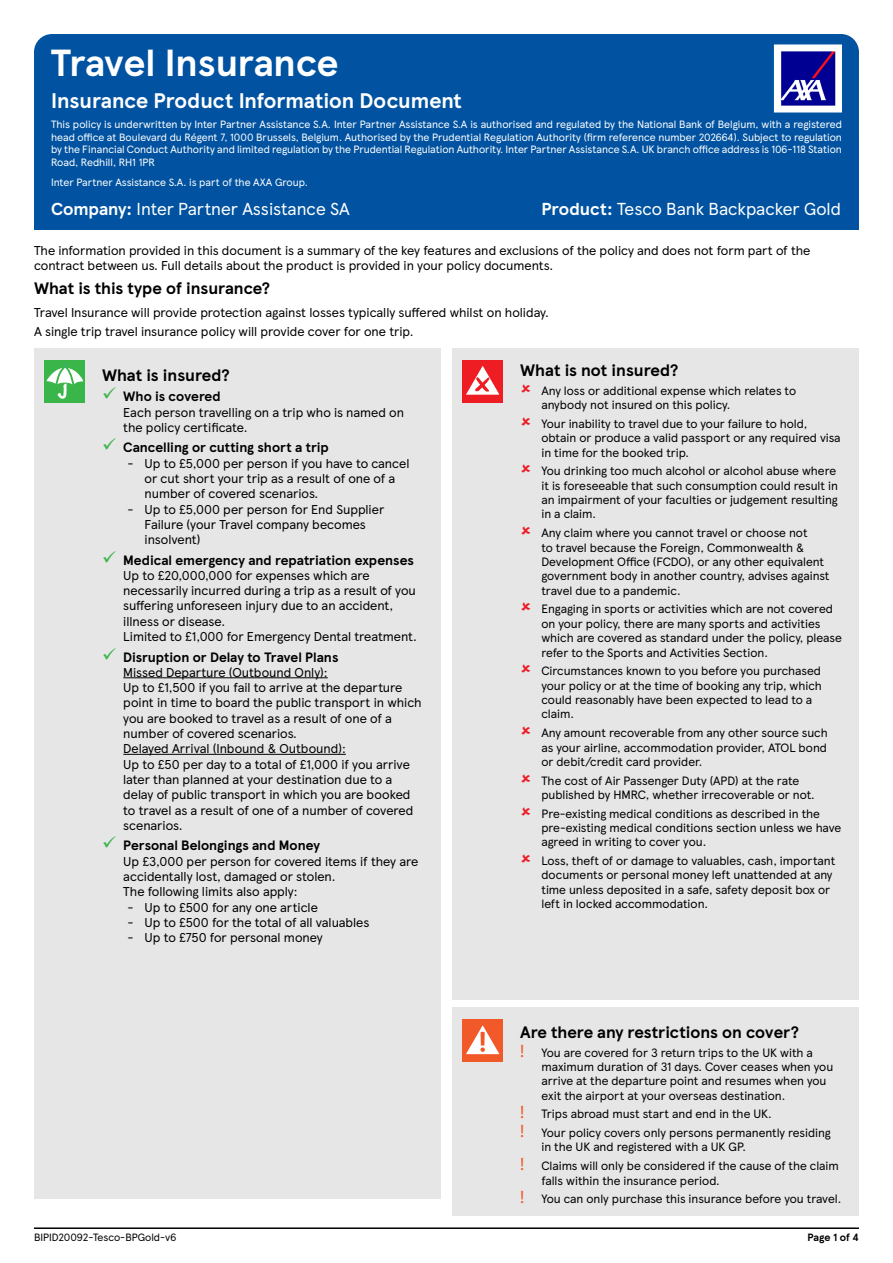
<style>
.page{position:relative;width:893px;height:1263px;background:#fff}
.page>*{position:absolute;margin:0;border:0;box-sizing:border-box;transform-origin:0 0}
.t1{font:700 37.5px "TESCO Modern";letter-spacing:-.005em;color:#fff}
.t2{font:700 21px "TESCO Modern";color:#fff}
.t3{font:17.25px "TESCO Modern";color:#fff}
.t4{font:700 16.5px "TESCO Modern";color:#000}
.t5{font:700 13.5px "TESCO Modern";color:#000}
.t6{font:12.75px/15.3px "TESCO Modern";color:#000}
.t7{font:12px/14.4px "TESCO Modern";color:#000}
.t8{font:10.5px/12.6px "TESCO Modern";color:#fff;text-align:justify}
.t9{font:10.5px "TESCO Modern";color:#000}
.t10{font:700 10.5px "TESCO Modern";color:#000}
.s1{font-weight:700}
.s2{font-family:"Myriad Pro";font-size:18px;color:#f1592a}
</style>
<div class="page">
<hr style="left:34px;top:1227px;width:825px;height:2px;background:#000">
<div style="left:34px;top:138px;width:825px;height:92px;background:#0153a1"></div>
<div style="left:34px;top:34px;width:825px;height:191px;background:#0153a1;border-radius:18px"></div>
<div style="left:34px;top:348px;width:407px;height:850px;background:#e6e6e6"></div>
<div style="left:44px;top:360px;width:41px;height:43px;background:#3ab54a"></div>
<svg style="left:46px;top:363px;width:38px;height:35px"></svg>
<hr style="left:123px;top:677px;width:205px;height:1px;background:#000">
<hr style="left:123px;top:754px;width:223px;height:1px;background:#000">
<div style="left:774px;top:44px;width:68px;height:69px;background:#fff;border:2px solid #fff"></div>
<div style="left:452px;top:348px;width:407px;height:652px;background:#e6e6e6"></div>
<div style="left:462px;top:360px;width:41px;height:43px;background:#ee1d23"></div>
<svg style="left:466px;top:366px;width:33px;height:29px"></svg>
<div style="left:452px;top:1008px;width:407px;height:208px;background:#e6e6e6"></div>
<div style="left:462px;top:1019px;width:41px;height:43px;background:#f15929"></div>
<svg style="left:466px;top:1025px;width:33px;height:29px"></svg>
<img style="left:781px;top:51px;width:55px;height:55px">
<h1 class="t1" style="left:51px;top:34px;width:289px">Travel Insurance</h1>
<h2 class="t2" style="left:51px;top:85px;width:413px">Insurance Product Information Document</h2>
<p class="t8" style="left:51px;top:117px;width:792px">This policy is underwritten by Inter Partner Assistance S.A. Inter Partner Assistance S.A is authorised and regulated by the National Bank of Belgium, with a registered head office at Boulevard du Régent 7, 1000 Brussels, Belgium. Authorised by the Prudential Regulation Authority (firm reference number 202664). Subject to regulation by the Financial Conduct Authority and limited regulation by the Prudential Regulation Authority. Inter Partner Assistance S.A. UK branch office address is 106-118 Station Road, Redhill, RH1 1PR</p>
<p class="t8" style="left:51px;top:175px;width:258px">Inter Partner Assistance S.A. is part of the AXA Group.</p>
<h3 class="t3" style="left:51px;top:196px;width:300px"><span class="s1">Company:</span> Inter Partner Assistance SA</h3>
<h3 class="t3" style="left:541px;top:196px;width:301px"><span class="s1">Product:</span> Tesco Bank Backpacker Gold</h3>
<p class="t6" style="left:34px;top:242px;width:778px">The information provided in this document is a summary of the key features and exclusions of the policy and does not form part of the contract between us. Full details about the product is provided in your policy documents.</p>
<h3 class="t4" style="left:34px;top:276px;width:238px">What is this type of insurance?</h3>
<p class="t6" style="left:34px;top:302px;width:516px;line-height:19.5px">Travel Insurance will provide protection against losses typically suffered whilst on holiday.<br>A single trip travel insurance policy will provide cover for one trip.</p>
<h3 class="t4" style="left:102px;top:362px;width:129px">What is insured?</h3>
<p class="t5" style="left:123px;top:386px;width:99px">Who is covered</p>
<p class="t6" style="left:123px;top:404px;width:282px">Each person travelling on a trip who is named on the policy certificate.</p>
<p class="t5" style="left:123px;top:437px;width:207px">Cancelling or cutting short a trip</p>
<p class="t6" style="left:145px;top:455px;width:266px;text-indent:-17px">- Up to £5,000 per person if you have to cancel or cut short your trip as a result of one of a number of covered scenarios.</p>
<p class="t6" style="left:145px;top:501px;width:241px;text-indent:-17px">- Up to £5,000 per person for End Supplier<br>Failure (your Travel company becomes insolvent)</p>
<p class="t5" style="left:123px;top:549px;width:292px">Medical emergency and repatriation expenses</p>
<p class="t6" style="left:123px;top:567px;width:295px">Up to £20,000,000 for expenses which are necessarily incurred during a trip as a result of you suffering unforeseen injury due to an accident, illness or disease.<br>Limited to £1,000 for Emergency Dental treatment.</p>
<p class="t5" style="left:123px;top:646px;width:217px">Disruption or Delay to Travel Plans</p>
<p class="t6" style="left:123px;top:664px;width:300px">Missed Departure (Outbound Only):<br>Up to £1,500 if you fail to arrive at the departure point in time to board the public transport in which you are booked to travel as a result of one of a number of covered scenarios.<br>Delayed Arrival (Inbound &amp; Outbound):<br>Up to £50 per day to a total of £1,000 if you arrive later than planned at your destination due to a delay of public transport in which you are booked to travel as a result of one of a number of covered scenarios.</p>
<p class="t5" style="left:123px;top:835px;width:198px">Personal Belongings and Money</p>
<p class="t6" style="left:123px;top:853px;width:296px">Up £3,000 per person for covered items if they are accidentally lost, damaged or stolen.<br>The following limits also apply:</p>
<p class="t6" style="left:128px;top:898px;width:192px">- Up to £500 for any one article</p>
<p class="t6" style="left:128px;top:914px;width:243px">- Up to £500 for the total of all valuables</p>
<p class="t6" style="left:128px;top:929px;width:197px">- Up to £750 for personal money</p>
<h3 class="t4" style="left:520px;top:358px;width:160px">What is not insured?</h3>
<p class="t7" style="left:541px;top:383px;width:256px">Any loss or additional expense which relates to anybody not insured on this policy.</p>
<p class="t7" style="left:541px;top:416px;width:301px">Your inability to travel due to your failure to hold, obtain or produce a valid passport or any required visa in time for the booked trip.</p>
<p class="t7" style="left:541px;top:463px;width:298px">You drinking too much alcohol or alcohol abuse where it is foreseeable that such consumption could result in an impairment of your faculties or judgement resulting in a claim.</p>
<p class="t7" style="left:541px;top:525px;width:290px">Any claim where you cannot travel or choose not<br>to travel because the Foreign, Commonwealth &amp; Development Office (FCDO), or any other equivalent government body in another country, advises against travel due to a pandemic.</p>
<p class="t7" style="left:541px;top:601px;width:302px">Engaging in sports or activities which are not covered on your policy, there are many sports and activities which are covered as standard under the policy, please refer to the Sports and Activities Section.</p>
<p class="t7" style="left:541px;top:663px;width:282px">Circumstances known to you before you purchased your policy or at the time of booking any trip, which could reasonably have been expected to lead to a claim.</p>
<p class="t7" style="left:541px;top:725px;width:288px;text-align:justify">Any amount recoverable from any other source such as your airline, accommodation provider, ATOL bond or debit/credit card provider.</p>
<p class="t7" style="left:541px;top:772px;width:275px">The cost of Air Passenger Duty (APD) at the rate published by HMRC, whether irrecoverable or not.</p>
<p class="t7" style="left:541px;top:805px;width:301px">Pre-existing medical conditions as described in the pre-existing medical conditions section unless we have agreed in writing to cover you.</p>
<p class="t7" style="left:541px;top:853px;width:295px">Loss, theft of or damage to valuables, cash, important documents or personal money left unattended at any time unless deposited in a safe, safety deposit box or left in locked accommodation.</p>
<h3 class="t4" style="left:520px;top:1019px;width:280px">Are there any restrictions on cover?</h3>
<p class="t7" style="left:541px;top:1044px;width:293px;text-indent:-21px"><span class="s2">!</span> You are covered for 3 return trips to the UK with a maximum duration of 31 days. Cover ceases when you arrive at the departure point and resumes when you exit the airport at your overseas destination.</p>
<p class="t7" style="left:520px;top:1104px;width:312px;line-height:18.6px"><span class="s2">!</span> Trips abroad must start and end in the UK.<br><span class="s2">!</span> Your policy covers only persons permanently residing</p>
<p class="t7" style="left:520px;top:1137px;width:320px;line-height:18.6px;text-indent:21px">in the UK and registered with a UK GP.<br><span class="s2">!</span> Claims will only be considered if the cause of the claim</p>
<p class="t7" style="left:520px;top:1170px;width:323px;line-height:18.6px;text-indent:21px">falls within the insurance period.<br><span class="s2">!</span> You can only purchase this insurance before you travel.</p>
<p class="t9" style="left:34px;top:1229px;width:144px">BIPID20092-Tesco-BPGold-v6</p>
<p class="t10" style="left:807px;top:1229px;width:53px">Page 1 of 4</p>
</div>
